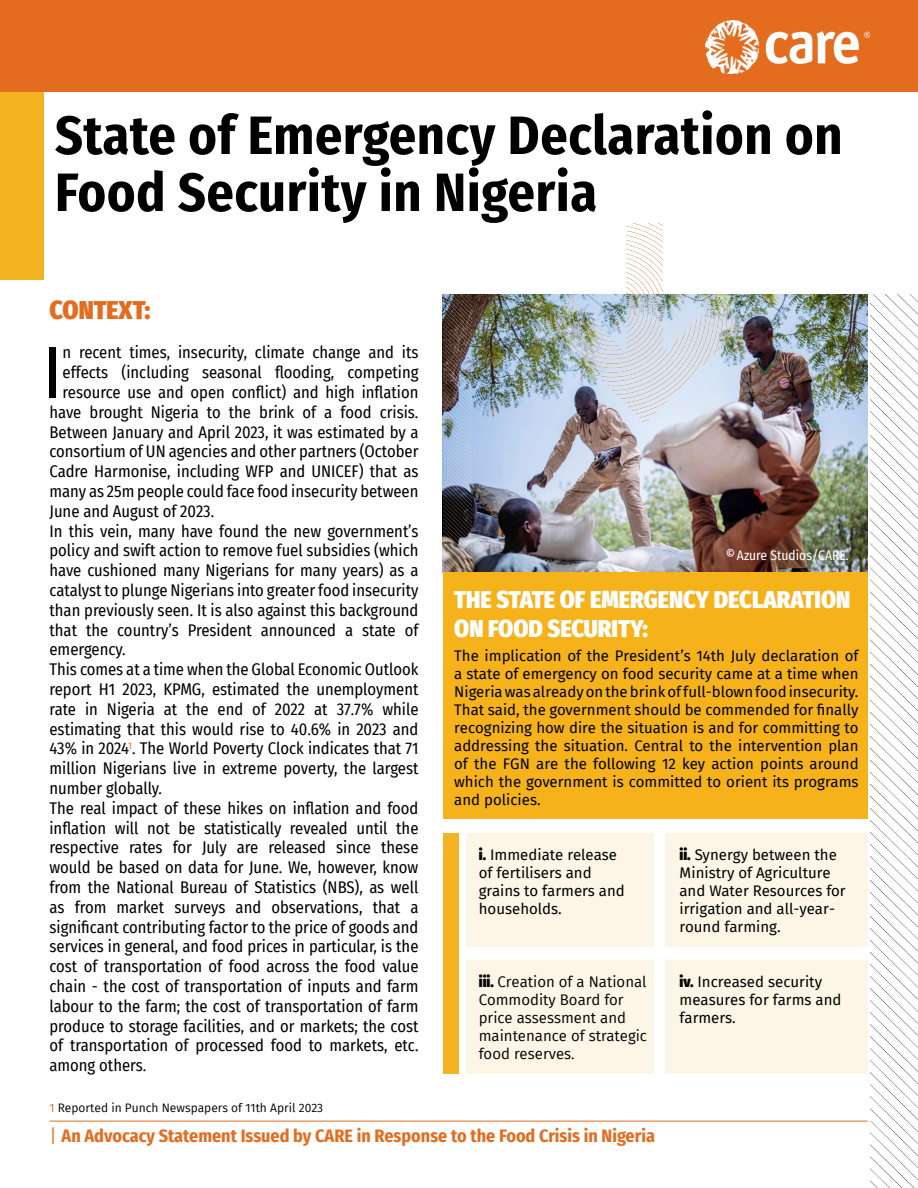
<style>
.page{position:relative;width:918px;height:1188px;background:#fff}
.page>*{position:absolute;margin:0;border:0;box-sizing:border-box;transform-origin:0 0}
.t1{font:74.1px "Fira Sans Condensed";color:#000}
.t2{font:700 54px/57px "Fira Sans Condensed";letter-spacing:.01em;color:#000}
.t3{font:900 25.5px "Fira Sans Condensed";color:#e36c1e}
.t4{font:900 24px/28.8px "Fira Sans Condensed";color:#fff}
.t5{font:700 18px "Fira Sans Condensed";color:#e36c1e}
.t6{font:16.5px "Fira Sans Condensed";color:#000}
.t7{font:15px/18px "Fira Sans";color:#000}
.t8{font:15px/18px "Fira Sans";color:#000}
.t9{font:13.5px "Fira Sans Condensed";color:#fff}
.t10{font:12px "Fira Sans";color:#000}
.s1{color:#e36c1e}
.s2{font-weight:500;font-size:12px}
.s3{font-family:"Fira Sans Condensed";font-weight:900}
.s4{font-family:"Fira Sans";font-weight:400}
</style>
<div class="page">
<img style="left:443px;top:295px;width:425px;height:277px">
<div style="left:443px;top:572px;width:425px;height:247px;background:#f5b21b"></div>
<div style="left:466px;top:833px;width:188px;height:113px;background:#fdf6e7"></div>
<div style="left:466px;top:960px;width:188px;height:114px;background:#fdf6e7"></div>
<div style="left:665px;top:833px;width:203px;height:114px;background:#fdf6e7"></div>
<div style="left:665px;top:960px;width:203px;height:114px;background:#fdf6e7"></div>
<div style="left:0;top:0;width:918px;height:92px;background:#e36c1e"></div>
<hr style="left:50px;top:1121px;width:818px;height:1px;background:#e36c1e">
<img style="left:705px;top:21px;width:164px;height:53px">
<img style="left:870px;top:294px;width:48px;height:894px">
<div style="left:443px;top:833px;width:15px;height:241px;background:#f4b320"></div>
<img style="left:544px;top:223px;width:202px;height:200px">
<div style="left:0;top:92px;width:43px;height:188px;background:#f4b320"></div>
<h2 class="t2" style="left:55px;top:103px;width:789px">State of Emergency Declaration on<br>Food Security in Nigeria</h2>
<h3 class="t3" style="left:50px;top:287px;width:103px">CONTEXT:</h3>
<h1 class="t1" style="left:43px;top:316px;width:21px">I</h1>
<p class="t6" style="left:63px;top:340px;width:357px">n recent times, insecurity, climate change and its</p>
<p class="t6" style="left:63px;top:360px;width:357px">effects (including seasonal flooding, competing</p>
<p class="t6" style="left:63px;top:380px;width:357px">resource use and open conflict) and high inflation</p>
<p class="t6" style="left:50px;top:400px;width:370px">have brought Nigeria to the brink of a food crisis.</p>
<p class="t6" style="left:50px;top:419px;width:370px">Between January and April 2023, it was estimated by a</p>
<p class="t6" style="left:50px;top:439px;width:371px">consortium of UN agencies and other partners (October</p>
<p class="t6" style="left:50px;top:459px;width:371px">Cadre Harmonise, including WFP and UNICEF) that as</p>
<p class="t6" style="left:50px;top:479px;width:371px">many as 25m people could face food insecurity between</p>
<p class="t6" style="left:50px;top:499px;width:166px">June and August of 2023.</p>
<p class="t6" style="left:50px;top:518px;width:371px">In this vein, many have found the new government’s</p>
<p class="t6" style="left:50px;top:538px;width:371px">policy and swift action to remove fuel subsidies (which</p>
<p class="t6" style="left:50px;top:558px;width:371px">have cushioned many Nigerians for many years) as a</p>
<p class="t6" style="left:50px;top:578px;width:370px">catalyst to plunge Nigerians into greater food insecurity</p>
<p class="t6" style="left:50px;top:598px;width:371px">than previously seen. It is also against this background</p>
<p class="t6" style="left:50px;top:617px;width:370px">that the country’s President announced a state of</p>
<p class="t6" style="left:50px;top:637px;width:78px">emergency.</p>
<p class="t6" style="left:50px;top:657px;width:371px">This comes at a time when the Global Economic Outlook</p>
<p class="t6" style="left:50px;top:677px;width:371px">report H1 2023, KPMG, estimated the unemployment</p>
<p class="t6" style="left:50px;top:697px;width:370px">rate in Nigeria at the end of 2022 at 37.7% while</p>
<p class="t6" style="left:50px;top:716px;width:371px">estimating that this would rise to 40.6% in 2023 and</p>
<p class="t6" style="left:50px;top:736px;width:370px">43% in 2024<sup>1</sup>. The World Poverty Clock indicates that 71</p>
<p class="t6" style="left:50px;top:756px;width:371px">million Nigerians live in extreme poverty, the largest</p>
<p class="t6" style="left:50px;top:776px;width:114px">number globally.</p>
<p class="t6" style="left:50px;top:796px;width:371px">The real impact of these hikes on inflation and food</p>
<p class="t6" style="left:50px;top:815px;width:371px">inflation will not be statistically revealed until the</p>
<p class="t6" style="left:50px;top:835px;width:371px">respective rates for July are released since these</p>
<p class="t6" style="left:50px;top:855px;width:370px">would be based on data for June. We, however, know</p>
<p class="t6" style="left:50px;top:875px;width:371px">from the National Bureau of Statistics (NBS), as well</p>
<p class="t6" style="left:50px;top:895px;width:371px">as from market surveys and observations, that a</p>
<p class="t6" style="left:50px;top:914px;width:371px">significant contributing factor to the price of goods and</p>
<p class="t6" style="left:50px;top:934px;width:371px">services in general, and food prices in particular, is the</p>
<p class="t6" style="left:50px;top:954px;width:371px">cost of transportation of food across the food value</p>
<p class="t6" style="left:50px;top:974px;width:371px">chain - the cost of transportation of inputs and farm</p>
<p class="t6" style="left:50px;top:994px;width:370px">labour to the farm; the cost of transportation of farm</p>
<p class="t6" style="left:50px;top:1013px;width:371px">produce to storage facilities, and or markets; the cost</p>
<p class="t6" style="left:50px;top:1033px;width:370px">of transportation of processed food to markets, etc.</p>
<p class="t6" style="left:50px;top:1053px;width:98px">among others.</p>
<p class="t10" style="left:50px;top:1099px;width:275px"><span class="s1">1</span> Reported in Punch Newspapers of 11th April 2023</p>
<p class="t9" style="left:726px;top:545px;width:124px"><span class="s2">©</span> Azure Studios/CARE.</p>
<h3 class="t4" style="left:454px;top:583px;width:398px">THE STATE OF EMERGENCY DECLARATION<br>ON FOOD SECURITY:</h3>
<p class="t7" style="left:454px;top:646px;width:406px;text-align:justify">The implication of the President’s 14th July declaration of a state of emergency on food security came at a time when Nigeria was already on the brink of full-blown food insecurity.<br>That said, the government should be commended for finally recognizing how dire the situation is and for committing to addressing the situation. Central to the intervention plan of the FGN are the following 12 key action points around which the government is committed to orient its programs and policies.</p>
<p class="t7" style="left:479px;top:845px;width:148px"><span class="s3">i.</span> Immediate release of fertilisers and grains to farmers and households.</p>
<p class="t7" style="left:680px;top:845px;width:168px"><span class="s3">ii.</span> Synergy between the<br>Ministry of Agriculture and Water Resources for irrigation and all-year&shy;round farming.</p>
<p class="t7" style="left:680px;top:973px;width:163px"><span class="s3">iv.</span> Increased security measures for farms and farmers.</p>
<p class="t8" style="left:479px;top:972px;width:170px"><span class="s3">iii.</span> Creation of a National<br>Commodity Board for price assessment and maintenance of strategic food reserves.</p>
<p class="t5" style="left:50px;top:1120px;width:607px"><span class="s4">|</span> An Advocacy Statement Issued by CARE in Response to the Food Crisis in Nigeria</p>
</div>
